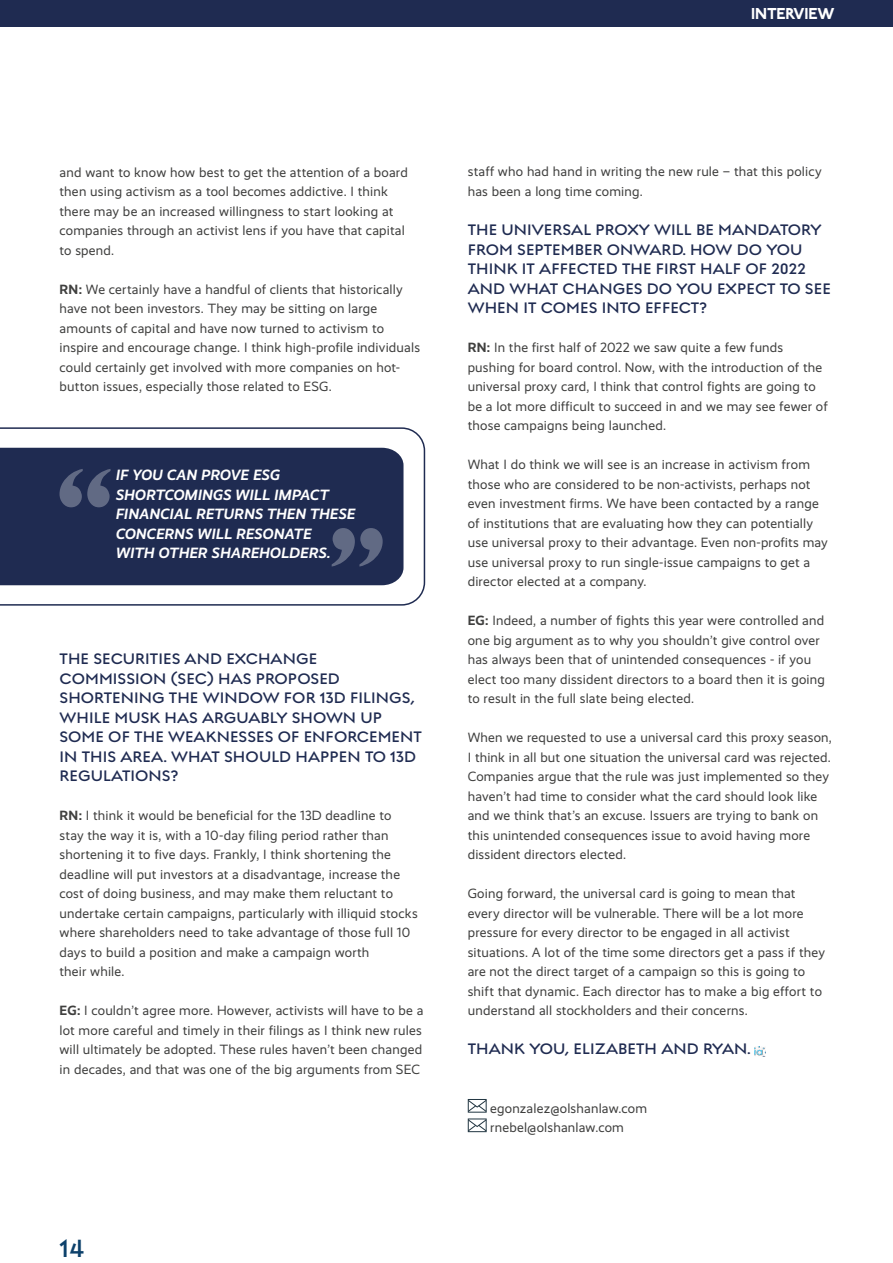
<style>
.page{position:relative;width:893px;height:1263px;background:#fff}
.page>*{position:absolute;margin:0;border:0;box-sizing:border-box;transform-origin:0 0}
.t1{font:600 27px "Regulator Nova";color:#0d416b}
.t2{font:600 16.5px/19.5px "Regulator Nova";letter-spacing:.005em;color:#1f2b51}
.t3{font:800 15.75px "P22 Underground";letter-spacing:-.01em;color:#fff}
.t4{font:italic 700 15px/19.5px "Realist";letter-spacing:.01em;color:#fff}
.t5{font:13.5px/19.5px "Realist";letter-spacing:.015em;color:#3f3f3e}
.s1{font-weight:700}
</style>
<div class="page">
<div style="left:0;top:0;width:893px;height:27px;background:#1f2b51"></div>
<svg style="left:755px;top:1046px;width:10px;height:10px"></svg>
<svg style="left:0;top:427px;width:426px;height:179px"></svg>
<div style="left:0;top:448px;width:403px;height:137px;background:#1f2b51"></div>
<svg style="left:60px;top:469px;width:51px;height:38px;background:#434d6d"></svg>
<svg style="left:332px;top:528px;width:51px;height:38px;background:#434d6d"></svg>
<svg style="left:468px;top:1099px;width:19px;height:33px"></svg>
<p class="t3" style="left:751px;top:5px;width:85px">INTERVIEW</p>
<p class="t5" style="left:60px;top:162px;width:350px">and want to know how best to get the attention of a board then using activism as a tool becomes addictive. I think there may be an increased willingness to start looking at companies through an activist lens if you have that capital to spend.</p>
<p class="t5" style="left:60px;top:279px;width:362px"><span class="s1">RN:</span> We certainly have a handful of clients that historically have not been investors. They may be sitting on large amounts of capital and have now turned to activism to inspire and encourage change. I think high-profile individuals could certainly get involved with more companies on hot&shy;button issues, especially those related to ESG.</p>
<p class="t4" style="left:116px;top:465px;width:241px">IF YOU CAN PROVE ESG<br>SHORTCOMINGS WILL IMPACT<br>FINANCIAL RETURNS THEN THESE<br>CONCERNS WILL RESONATE<br>WITH OTHER SHAREHOLDERS.</p>
<p class="t2" style="left:60px;top:649px;width:364px">THE SECURITIES AND EXCHANGE<br>COMMISSION (SEC) HAS PROPOSED<br>SHORTENING THE WINDOW FOR 13D FILINGS,<br>WHILE MUSK HAS ARGUABLY SHOWN UP<br>SOME OF THE WEAKNESSES OF ENFORCEMENT<br>IN THIS AREA. WHAT SHOULD HAPPEN TO 13D<br>REGULATIONS?</p>
<p class="t5" style="left:60px;top:806px;width:360px"><span class="s1">RN:</span> I think it would be beneficial for the 13D deadline to stay the way it is, with a 10-day filing period rather than shortening it to five days. Frankly, I think shortening the deadline will put investors at a disadvantage, increase the cost of doing business, and may make them reluctant to undertake certain campaigns, particularly with illiquid stocks where shareholders need to take advantage of those full 10 days to build a position and make a campaign worth<br>their while.</p>
<p class="t5" style="left:60px;top:1001px;width:365px"><span class="s1">EG:</span> I couldn’t agree more. However, activists will have to be a lot more careful and timely in their filings as I think new rules will ultimately be adopted. These rules haven’t been changed in decades, and that was one of the big arguments from SEC</p>
<h1 class="t1" style="left:60px;top:1232px;width:26px">14</h1>
<p class="t5" style="left:468px;top:162px;width:355px">staff who had hand in writing the new rule – that this policy has been a long time coming.</p>
<p class="t2" style="left:468px;top:220px;width:365px">THE UNIVERSAL PROXY WILL BE MANDATORY FROM SEPTEMBER ONWARD. HOW DO YOU THINK IT AFFECTED THE FIRST HALF OF 2022<br>AND WHAT CHANGES DO YOU EXPECT TO SEE WHEN IT COMES INTO EFFECT?</p>
<p class="t5" style="left:468px;top:338px;width:362px"><span class="s1">RN:</span> In the first half of 2022 we saw quite a few funds pushing for board control. Now, with the introduction of the universal proxy card, I think that control fights are going to be a lot more difficult to succeed in and we may see fewer of those campaigns being launched.</p>
<p class="t5" style="left:468px;top:455px;width:362px">What I do think we will see is an increase in activism from those who are considered to be non-activists, perhaps not even investment firms. We have been contacted by a range of institutions that are evaluating how they can potentially use universal proxy to their advantage. Even non-profits may use universal proxy to run single-issue campaigns to get a director elected at a company.</p>
<p class="t5" style="left:468px;top:611px;width:359px"><span class="s1">EG:</span> Indeed, a number of fights this year were controlled and one big argument as to why you shouldn’t give control over has always been that of unintended consequences - if you elect too many dissident directors to a board then it is going to result in the full slate being elected.</p>
<p class="t5" style="left:468px;top:728px;width:366px">When we requested to use a universal card this proxy season, I think in all but one situation the universal card was rejected.<br>Companies argue that the rule was just implemented so they haven’t had time to consider what the card should look like and we think that’s an excuse. Issuers are trying to bank on this unintended consequences issue to avoid having more dissident directors elected.</p>
<p class="t5" style="left:468px;top:884px;width:359px">Going forward, the universal card is going to mean that every director will be vulnerable. There will be a lot more pressure for every director to be engaged in all activist situations. A lot of the time some directors get a pass if they are not the direct target of a campaign so this is going to shift that dynamic. Each director has to make a big effort to understand all stockholders and their concerns.</p>
<p class="t2" style="left:468px;top:1039px;width:284px">THANK YOU, ELIZABETH AND RYAN.</p>
<p class="t5" style="left:490px;top:1098px;width:159px">egonzalez@olshanlaw.com rnebel@olshanlaw.com</p>
</div>
